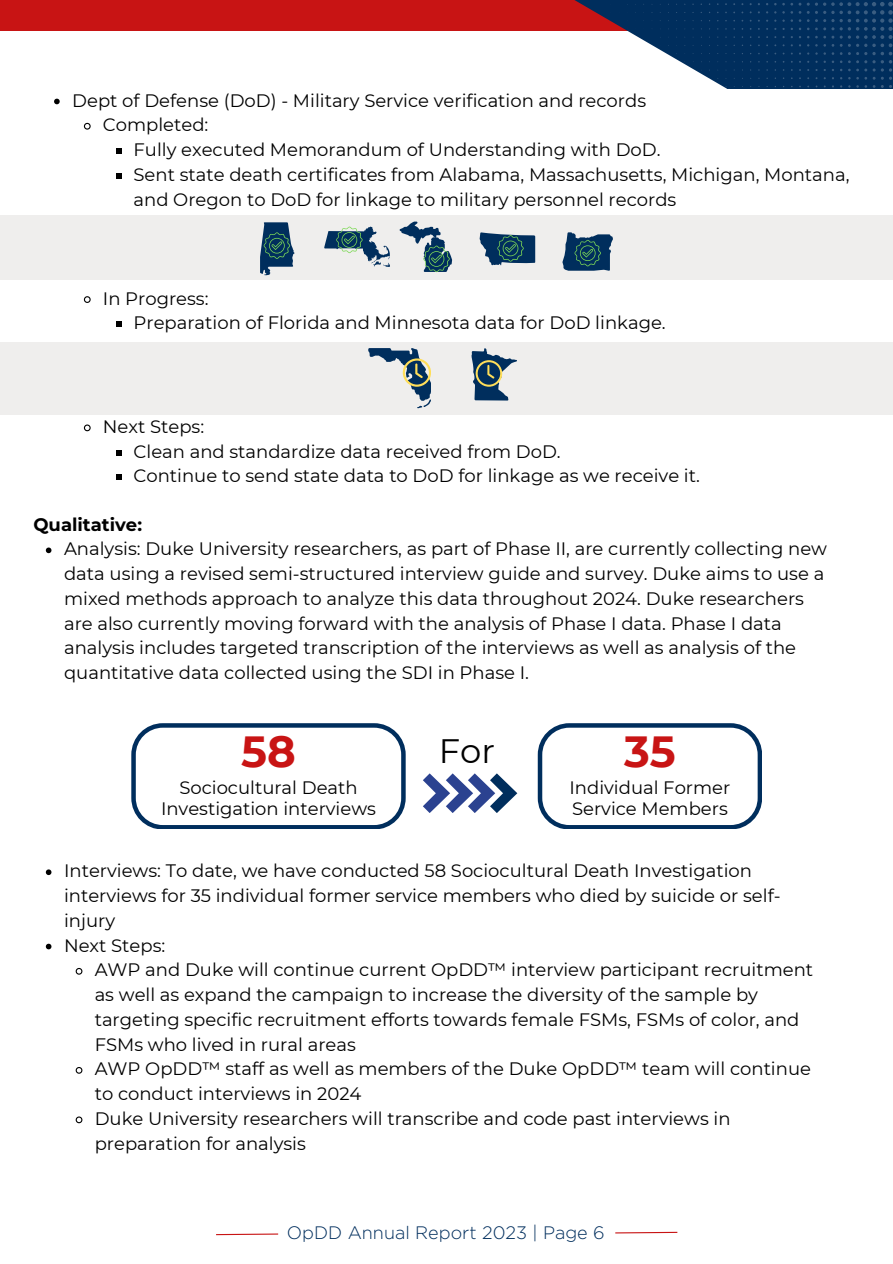
<style>
.page{position:relative;width:893px;height:1264px;background:#fff}
.page>*{position:absolute;margin:0;border:0;box-sizing:border-box;transform-origin:0 0}
.t1{font:700 43.5px "Montserrat";color:#c81414}
.t2{font:33.75px "Montserrat";color:#000}
.t3{font:18px/24.8px "Montserrat";color:#000}
.t4{font:300 18px "Gotham";color:#002e5d}
.t5{font:700 18px "Montserrat";color:#000}
</style>
<div class="page">
<div style="left:0;top:0;width:700px;height:31px;background:#c81414"></div>
<svg style="left:574px;top:0;width:154px;height:89px"></svg>
<div style="left:728px;top:0;width:164px;height:89px;background:#002e5d"></div>
<svg style="left:216px;top:1233px;width:63px;height:2px"></svg>
<svg style="left:615px;top:1231px;width:63px;height:2px"></svg>
<div style="left:0;top:215px;width:892px;height:64px;background:#efeeed"></div>
<div style="left:0;top:342px;width:892px;height:72px;background:#efeeed"></div>
<svg style="left:54px;top:99px;width:6px;height:5px"></svg>
<svg style="left:83px;top:122px;width:8px;height:8px"></svg>
<svg style="left:116px;top:148px;width:6px;height:6px"></svg>
<svg style="left:116px;top:173px;width:6px;height:5px"></svg>
<svg style="left:83px;top:296px;width:8px;height:7px"></svg>
<svg style="left:116px;top:321px;width:6px;height:6px"></svg>
<svg style="left:83px;top:424px;width:8px;height:8px"></svg>
<svg style="left:116px;top:450px;width:6px;height:5px"></svg>
<svg style="left:116px;top:474px;width:6px;height:6px"></svg>
<svg style="left:46px;top:547px;width:5px;height:6px"></svg>
<svg style="left:46px;top:869px;width:5px;height:6px"></svg>
<svg style="left:46px;top:943px;width:5px;height:6px"></svg>
<svg style="left:75px;top:968px;width:8px;height:7px"></svg>
<svg style="left:75px;top:1067px;width:8px;height:7px"></svg>
<svg style="left:75px;top:1116px;width:8px;height:8px"></svg>
<svg style="left:782px;top:3px;width:2px;height:19px"></svg>
<svg style="left:856px;top:2px;width:36px;height:86px"></svg>
<svg style="left:790px;top:2px;width:77px;height:61px"></svg>
<svg style="left:260px;top:222px;width:35px;height:53px"></svg>
<svg style="left:324px;top:226px;width:66px;height:41px"></svg>
<svg style="left:399px;top:221px;width:53px;height:51px"></svg>
<svg style="left:479px;top:232px;width:56px;height:33px"></svg>
<svg style="left:562px;top:232px;width:51px;height:39px"></svg>
<svg style="left:368px;top:348px;width:63px;height:60px"></svg>
<svg style="left:471px;top:348px;width:46px;height:52px"></svg>
<svg style="left:131px;top:723px;width:274px;height:106px"></svg>
<svg style="left:537px;top:723px;width:224px;height:106px"></svg>
<svg style="left:423px;top:773px;width:94px;height:39px"></svg>
<p class="t3" style="left:72px;top:88px;width:575px">Dept of Defense (DoD) - Military Service verification and records</p>
<p class="t3" style="left:103px;top:112px;width:107px">Completed:</p>
<p class="t3" style="left:133px;top:137px;width:528px">Fully executed Memorandum of Understanding with DoD.</p>
<p class="t3" style="left:133px;top:162px;width:717px">Sent state death certificates from Alabama, Massachusetts, Michigan, Montana, and Oregon to DoD for linkage to military personnel records</p>
<p class="t3" style="left:103px;top:286px;width:107px">In Progress:</p>
<p class="t3" style="left:133px;top:310px;width:533px">Preparation of Florida and Minnesota data for DoD linkage.</p>
<p class="t3" style="left:103px;top:414px;width:103px">Next Steps:</p>
<p class="t3" style="left:133px;top:439px;width:428px">Clean and standardize data received from DoD.</p>
<p class="t3" style="left:133px;top:463px;width:568px">Continue to send state data to DoD for linkage as we receive it.</p>
<p class="t5" style="left:33px;top:513px;width:110px">Qualitative:</p>
<p class="t3" style="left:64px;top:536px;width:764px">Analysis: Duke University researchers, as part of Phase II, are currently collecting new data using a revised semi-structured interview guide and survey. Duke aims to use a mixed methods approach to analyze this data throughout 2024. Duke researchers are also currently moving forward with the analysis of Phase I data. Phase I data analysis includes targeted transcription of the interviews as well as analysis of the quantitative data collected using the SDI in Phase I.</p>
<p class="t1" style="left:241px;top:724px;width:56px">58</p>
<p class="t3" style="left:179px;top:774px;width:180px">Sociocultural Death</p>
<p class="t3" style="left:161px;top:796px;width:216px">Investigation interviews</p>
<p class="t2" style="left:439px;top:730px;width:58px">For</p>
<p class="t1" style="left:624px;top:724px;width:53px">35</p>
<p class="t3" style="left:569px;top:774px;width:162px">Individual Former</p>
<p class="t3" style="left:572px;top:796px;width:157px">Service Members</p>
<p class="t3" style="left:64px;top:858px;width:718px">Interviews: To date, we have conducted 58 Sociocultural Death Investigation interviews for 35 individual former service members who died by suicide or self&shy;injury</p>
<p class="t3" style="left:64px;top:932px;width:103px">Next Steps:</p>
<p class="t3" style="left:95px;top:957px;width:720px">AWP and Duke will continue current OpDD™ interview participant recruitment as well as expand the campaign to increase the diversity of the sample by targeting specific recruitment efforts towards female FSMs, FSMs of color, and FSMs who lived in rural areas</p>
<p class="t3" style="left:95px;top:1056px;width:717px">AWP OpDD™ staff as well as members of the Duke OpDD™ team will continue to conduct interviews in 2024</p>
<p class="t3" style="left:95px;top:1106px;width:637px">Duke University researchers will transcribe and code past interviews in preparation for analysis</p>
<p class="t4" style="left:287px;top:1222px;width:319px">OpDD Annual Report 2023 | Page 6</p>
</div>
